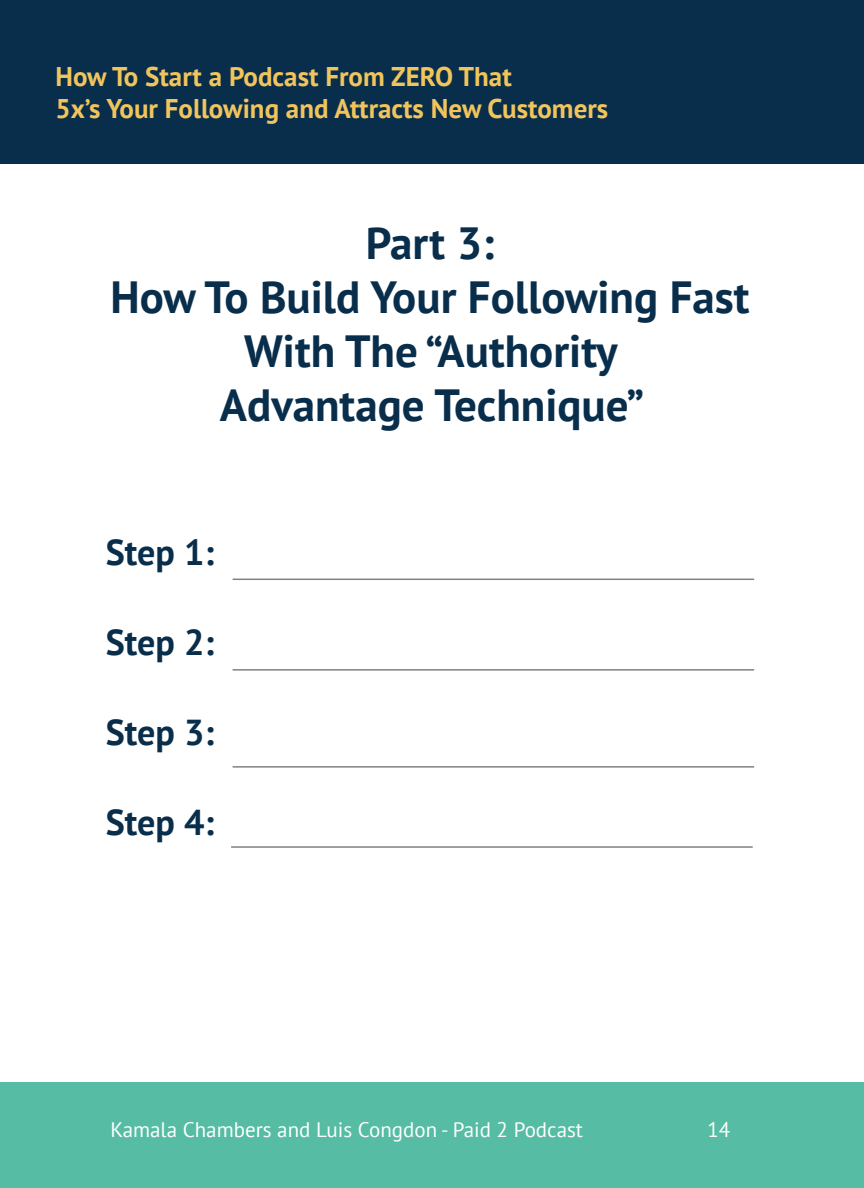
<style>
.page{position:relative;width:864px;height:1188px;background:#fff}
.page>*{position:absolute;margin:0;border:0;box-sizing:border-box;transform-origin:0 0}
.t1{font:700 45px/54px "PT Sans";color:#092e4b;text-align:center}
.t2{font:700 36px "PT Sans";color:#092e4b}
.t3{font:700 27px/32.4px "PT Sans";color:#f1c55c}
.t4{font:21px "PT Sans";color:#fff}
.t5{font:21px "PT Sans";color:#fffffb}
</style>
<div class="page">
<div style="left:0;top:0;width:864px;height:164px;background:#092e4b"></div>
<div style="left:0;top:1082px;width:864px;height:106px;background:#56bca4"></div>
<hr style="left:233px;top:579px;width:521px;height:1px;background:#000">
<hr style="left:233px;top:669px;width:521px;height:2px;background:#000">
<hr style="left:233px;top:766px;width:521px;height:2px;background:#000">
<hr style="left:231px;top:846px;width:522px;height:2px;background:#000">
<p class="t3" style="left:56px;top:59px;width:554px">How To Start a Podcast From ZERO That<br>5x’s Your Following and Attracts New Customers</p>
<h1 class="t1" style="left:110px;top:215px;width:641px">Part 3:<br>How To Build Your Following Fast<br>With The “Authority<br>Advantage Technique”</h1>
<h2 class="t2" style="left:106px;top:528px;width:110px">Step 1:</h2>
<h2 class="t2" style="left:106px;top:618px;width:110px">Step 2:</h2>
<h2 class="t2" style="left:106px;top:708px;width:110px">Step 3:</h2>
<h2 class="t2" style="left:106px;top:798px;width:110px">Step 4:</h2>
<p class="t4" style="left:111px;top:1116px;width:474px">Kamala Chambers and Luis Congdon - Paid 2 Podcast</p>
<p class="t5" style="left:707px;top:1116px;width:24px">14</p>
</div>
